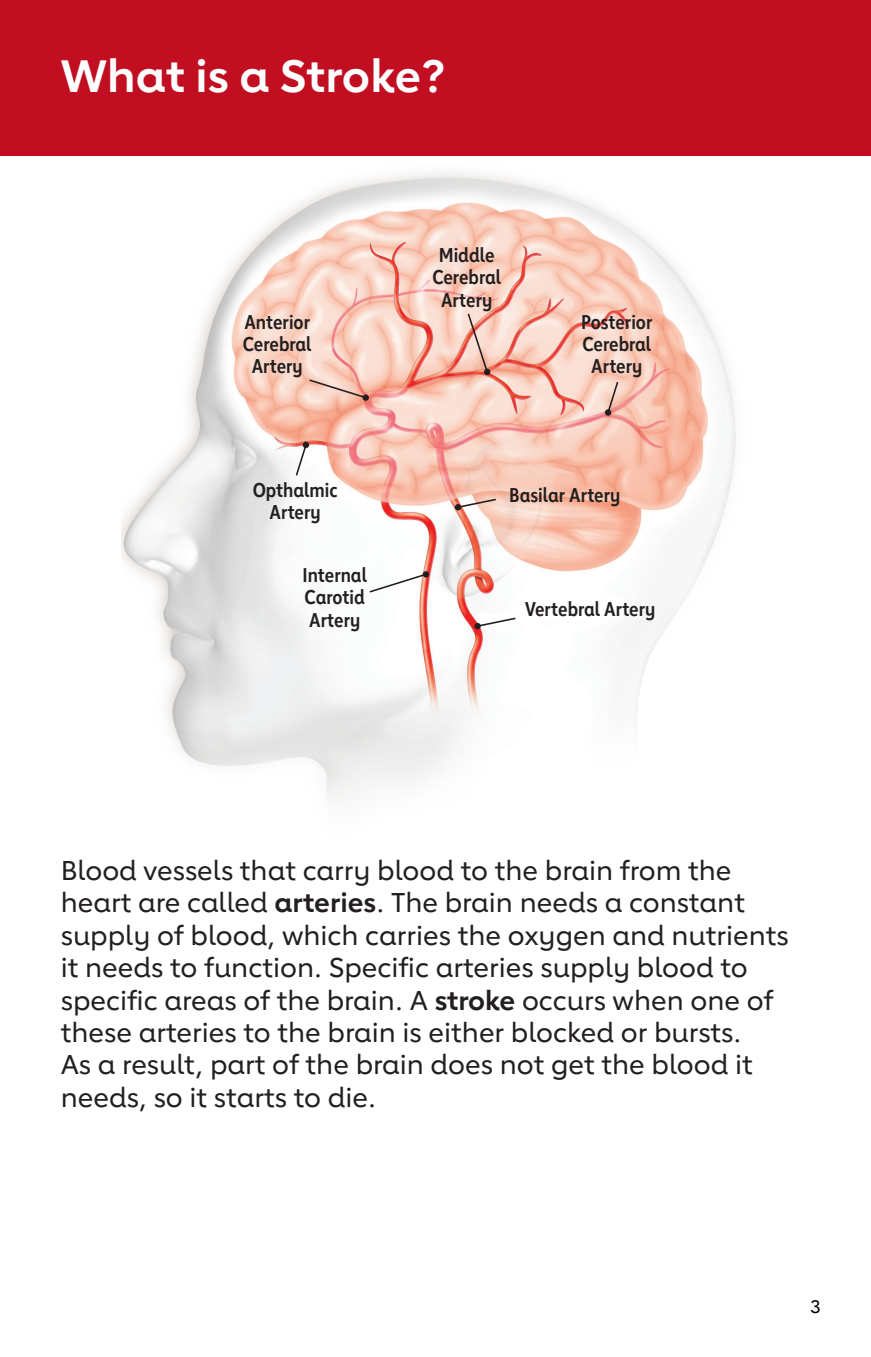
<style>
.page{position:relative;width:871px;height:1357px;background:#fff}
.page>*{position:absolute;margin:0;border:0;box-sizing:border-box;transform-origin:0 0}
.Heading{font:700 45px "Lub Dub";letter-spacing:.005em;color:#fff}
.Copy{font:500 27px/32.4px "Lub Dub";color:#231f20}
.t1{font:700 19.8px/22.3px "Lub Dub Condensed";color:#231f20;text-align:center}
.t2{font:500 18px "Lub Dub";color:#000}
.s1{font-weight:700}
</style>
<div class="page">
<div style="left:0;top:0;width:871px;height:156px;background:#c10e21"></div>
<img style="left:121px;top:173px;width:615px;height:627px">
<svg style="left:368px;top:571px;width:61px;height:23px"></svg>
<svg style="left:476px;top:616px;width:41px;height:12px"></svg>
<div style="left:474px;top:623px;width:7px;height:6px;background:#231f20;border-radius:50%"></div>
<svg style="left:308px;top:378px;width:60px;height:22px"></svg>
<div style="left:362px;top:394px;width:7px;height:7px;background:#231f20;border-radius:50%"></div>
<svg style="left:294px;top:442px;width:15px;height:35px"></svg>
<svg style="left:466px;top:312px;width:24px;height:63px"></svg>
<svg style="left:606px;top:380px;width:13px;height:34px"></svg>
<div style="left:605px;top:409px;width:6px;height:7px;background:#231f20;border-radius:50%"></div>
<svg style="left:455px;top:497px;width:43px;height:13px"></svg>
<h2 class="Heading" style="left:61px;top:49px;width:386px">What is a Stroke?</h2>
<p class="t1" style="left:243px;top:310px;width:70px">Anterior<br>Cerebral<br>Artery</p>
<p class="t1" style="left:253px;top:479px;width:87px">Opthalmic<br>Artery</p>
<p class="t1" style="left:302px;top:563px;width:66px;text-align:justify">Internal Carotid Artery</p>
<p class="t1" style="left:432px;top:244px;width:70px">Middle<br>Cerebral<br>Artery</p>
<p class="t1" style="left:581px;top:310px;width:73px">Posterior<br>Cerebral<br>Artery</p>
<p class="t1" style="left:509px;top:483px;width:113px">Basilar Artery</p>
<p class="t1" style="left:525px;top:598px;width:132px">Vertebral Artery</p>
<p class="Copy" style="left:61px;top:854px;width:729px">Blood vessels that carry blood to the brain from the heart are called <span class="s1">arteries</span>. The brain needs a constant supply of blood, which carries the oxygen and nutrients it needs to function. Specific arteries supply blood to specific areas of the brain. A <span class="s1">stroke</span> occurs when one of these arteries to the brain is either blocked or bursts.<br>As a result, part of the brain does not get the blood it needs, so it starts to die.</p>
<p class="t2" style="left:810px;top:1296px;width:12px">3</p>
</div>
